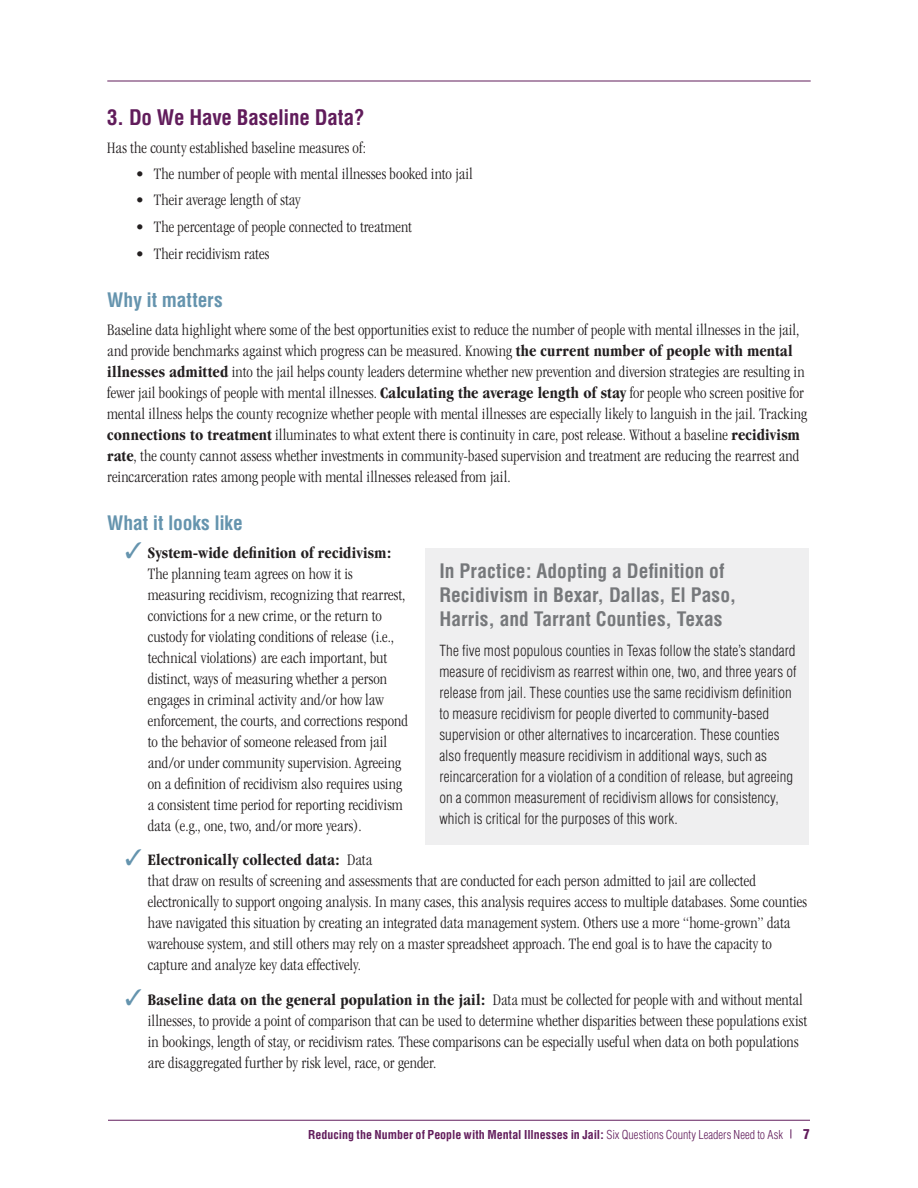
<style>
.page{position:relative;width:918px;height:1188px;background:#fff}
.page>*{position:absolute;margin:0;border:0;box-sizing:border-box;transform-origin:0 0}
.t1{font:700 condensed 21px "Helvetica";letter-spacing:-.01em;color:#611c5b}
.t2{font:700 condensed 19.5px/24px "Helvetica";color:#76787b}
.t3{font:700 condensed 19.5px "Helvetica";letter-spacing:-.005em;color:#6594ae}
.t4{font:300 condensed 16.5px/21px "Garamond";letter-spacing:.005em;color:#231f20}
.t5{font:300 condensed 15px/21px "Helvetica";letter-spacing:.005em;color:#231f20}
.t6{font:900 condensed 13.5px "Helvetica";color:#611c5b}
.t7{font:700 condensed 12px "Helvetica";color:#611c5b}
.s1{font-weight:700}
.s2{color:#6594ae}
.s3{font-weight:300}
</style>
<div class="page">
<hr style="left:108px;top:1120px;width:702px;height:1px;background:#611c5b">
<hr style="left:107px;top:81px;width:704px;height:1px;background:#611c5b">
<div style="left:426px;top:549px;width:383px;height:296px;background:#efeff0"></div>
<p class="t1" style="left:107px;top:104px;width:259px">3. Do We Have Baseline Data?</p>
<p class="t4" style="left:107px;top:137px;width:260px">Has the county established baseline measures of:</p>
<p class="t4" style="left:136px;top:164px;width:339px">• The number of people with mental illnesses booked into jail</p>
<p class="t4" style="left:136px;top:190px;width:166px">• Their average length of stay</p>
<p class="t4" style="left:136px;top:216px;width:278px">• The percentage of people connected to treatment</p>
<p class="t4" style="left:136px;top:244px;width:135px">• Their recidivism rates</p>
<p class="t3" style="left:107px;top:288px;width:117px">Why it matters</p>
<p class="t4" style="left:107px;top:320px;width:701px">Baseline data highlight where some of the best opportunities exist to reduce the number of people with mental illnesses in the jail, and provide benchmarks against which progress can be measured. Knowing <span class="s1">the current number of people with mental illnesses admitted</span> into the jail helps county leaders determine whether new prevention and diversion strategies are resulting in fewer jail bookings of people with mental illnesses. <span class="s1">Calculating the average length of stay</span> for people who screen positive for mental illness helps the county recognize whether people with mental illnesses are especially likely to languish in the jail. Tracking <span class="s1">connections to treatment</span> illuminates to what extent there is continuity in care, post release. Without a baseline <span class="s1">recidivism rate</span>, the county cannot assess whether investments in community-based supervision and treatment are reducing the rearrest and reincarceration rates among people with mental illnesses released from jail.</p>
<p class="t3" style="left:107px;top:511px;width:137px">What it looks like</p>
<p class="t4" style="left:148px;top:542px;width:262px;text-indent:-22px"><span class="s2">✓</span> <span class="s1">System-wide definition of recidivism:<br></span>The planning team agrees on how it is measuring recidivism, recognizing that rearrest, convictions for a new crime, or the return to custody for violating conditions of release (i.e., technical violations) are each important, but distinct, ways of measuring whether a person engages in criminal activity and/or how law enforcement, the courts, and corrections respond to the behavior of someone released from jail and/or under community supervision. Agreeing on a definition of recidivism also requires using a consistent time period for reporting recidivism data (e.g., one, two, and/or more years).</p>
<p class="t4" style="left:148px;top:850px;width:661px;text-indent:-22px"><span class="s2">✓</span> <span class="s1">Electronically collected data:</span> Data<br>that draw on results of screening and assessments that are conducted for each person admitted to jail are collected electronically to support ongoing analysis. In many cases, this analysis requires access to multiple databases. Some counties have navigated this situation by creating an integrated data management system. Others use a more “home-grown” data warehouse system, and still others may rely on a master spreadsheet approach. The end goal is to have the capacity to capture and analyze key data effectively.</p>
<p class="t4" style="left:148px;top:989px;width:661px;text-indent:-22px"><span class="s2">✓</span> <span class="s1">Baseline data on the general population in the jail:</span> Data must be collected for people with and without mental illnesses, to provide a point of comparison that can be used to determine whether disparities between these populations exist in bookings, length of stay, or recidivism rates. These comparisons can be especially useful when data on both populations are disaggregated further by risk level, race, or gender.</p>
<p class="t2" style="left:439px;top:559px;width:298px">In Practice: Adopting a Definition of<br>Recidivism in Bexar, Dallas, El Paso,<br>Harris, and Tarrant Counties, Texas</p>
<p class="t5" style="left:439px;top:640px;width:359px">The five most populous counties in Texas follow the state’s standard measure of recidivism as rearrest within one, two, and three years of release from jail. These counties use the same recidivism definition to measure recidivism for people diverted to community-based supervision or other alternatives to incarceration. These counties also frequently measure recidivism in additional ways, such as reincarceration for a violation of a condition of release, but agreeing on a common measurement of recidivism allows for consistency, which is critical for the purposes of this work.</p>
<p class="t7" style="left:308px;top:1127px;width:476px">Reducing the Number of People with Mental Illnesses in Jail: <span class="s3">Six Questions County Leaders Need to Ask</span></p>
<p class="t6" style="left:803px;top:1125px;width:8px">7</p>
</div>
